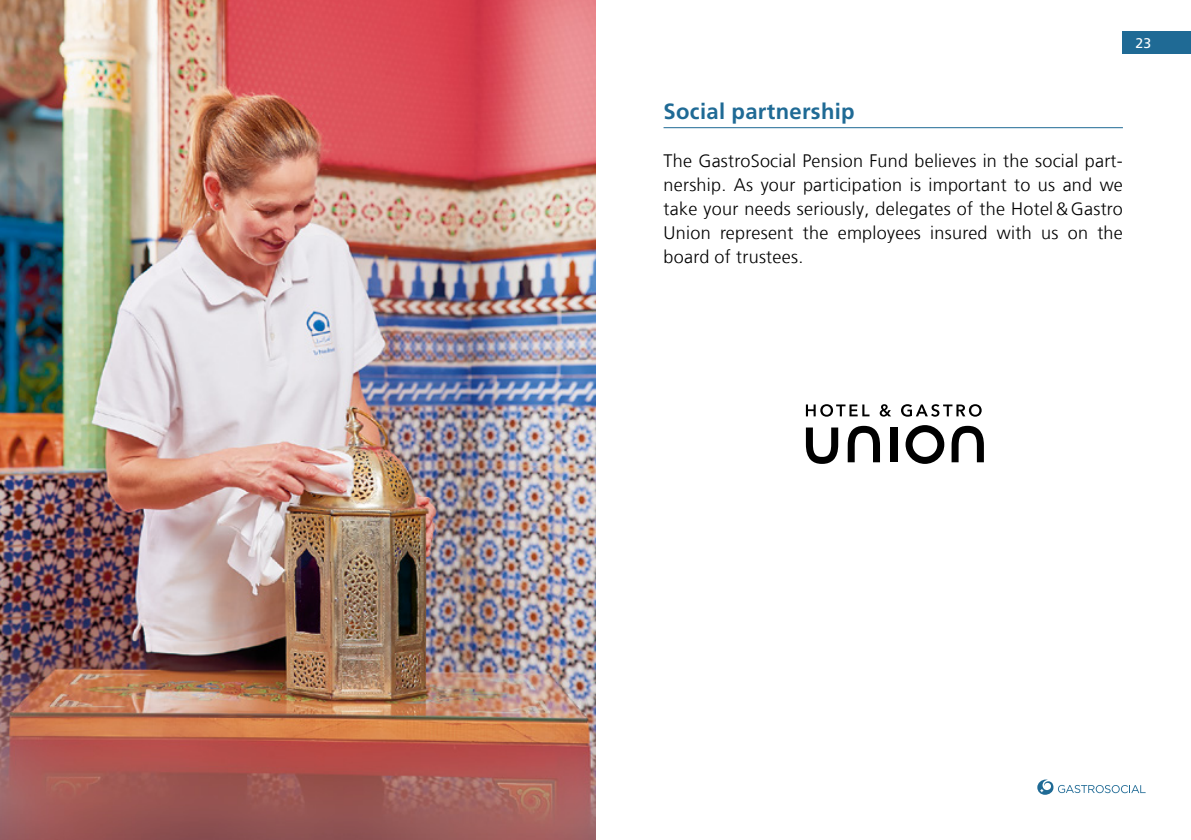
<style>
.page{position:relative;width:1191px;height:840px;background:#fff}
.page>*{position:absolute;margin:0;border:0;box-sizing:border-box;transform-origin:0 0}
.t1{font:700 22px "Frutiger LT Com";letter-spacing:.015em;color:#1f6a95}
.t2{font:300 18px/24px "Frutiger LT Com";letter-spacing:.015em;color:#000;text-align:justify}
.t3{font:14px "Frutiger LT Com";color:#fff}
</style>
<div class="page">
<img style="left:0;top:0;width:595px;height:839px">
<div style="left:1123px;top:31px;width:68px;height:22px;background:#1f6a95"></div>
<svg style="left:1037px;top:779px;width:108px;height:15px"></svg>
<hr style="left:663px;top:127px;width:460px;height:1px;background:#1f6a95">
<svg style="left:951px;top:425px;width:33px;height:37px"></svg>
<svg style="left:847px;top:425px;width:33px;height:37px"></svg>
<svg style="left:806px;top:427px;width:32px;height:36px"></svg>
<svg style="left:905px;top:425px;width:39px;height:38px"></svg>
<div style="left:890px;top:427px;width:7px;height:35px;background:#000"></div>
<svg style="left:806px;top:404px;width:175px;height:12px"></svg>
<p class="t3" style="left:1135px;top:34px;width:17px">23</p>
<p class="t1" style="left:663px;top:97px;width:193px">Social partnership</p>
<p class="t2" style="left:663px;top:148px;width:461px">The GastroSocial Pension Fund believes in the social part&shy;nership. As your participation is important to us and we take your needs seriously, delegates of the Hotel&amp; Gastro Union represent the employees insured with us on the board of trustees.</p>
</div>
